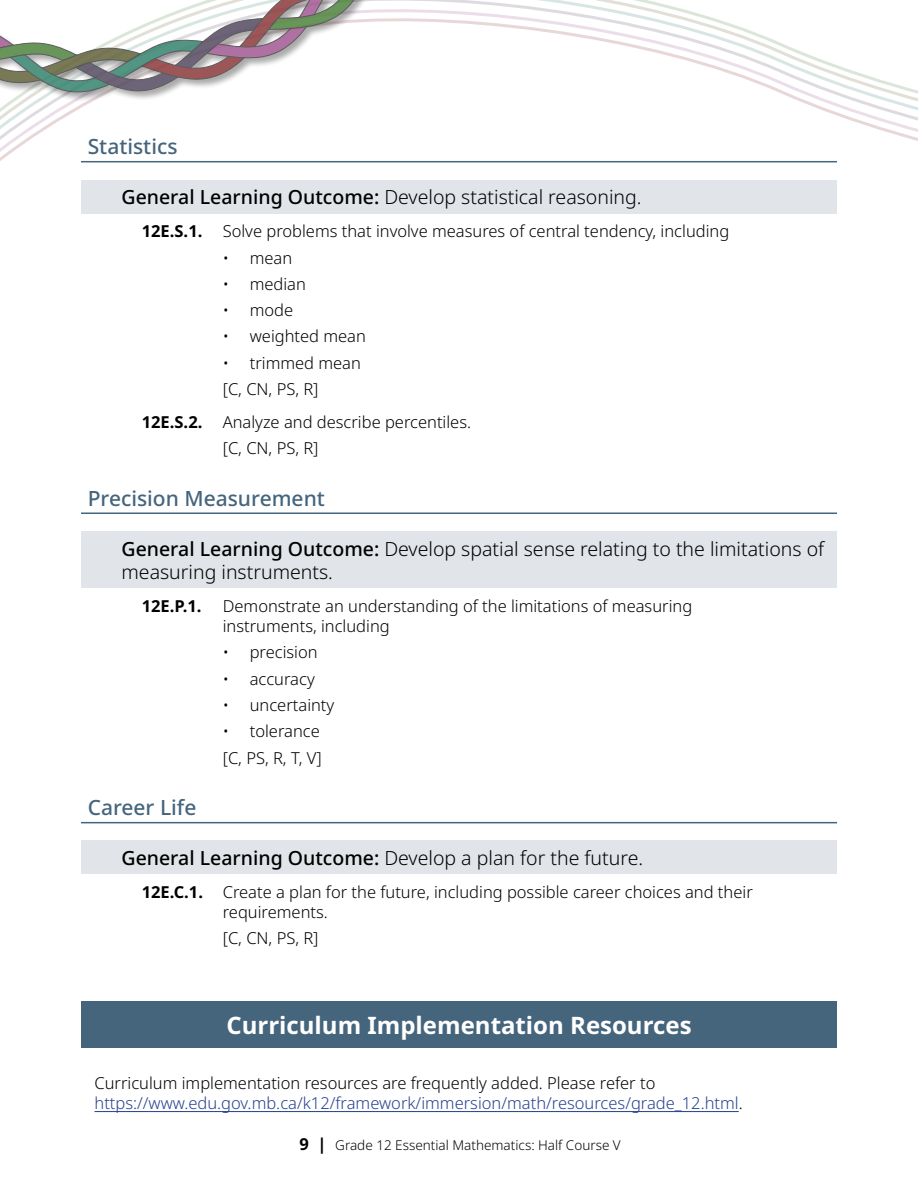
<style>
.page{position:relative;width:918px;height:1188px;background:#fff}
.page>*{position:absolute;margin:0;border:0;box-sizing:border-box;transform-origin:0 0}
.H2_White{font:700 24px "Noto Sans";color:#fff}
.Header_Outcomes{font:500 21px "Noto Sans";color:#45657d}
.GLO{font:300 19.5px/23.4px "Noto Sans";color:#000}
.Learning_Outcome{font:300 16.5px/19.8px "Noto Sans";color:#000}
.Paragraph{font:300 16.5px/19.8px "Noto Sans";color:#25408f}
.Learning_Outcome_End{font:300 16.5px "Noto Sans";color:#000}
.Learning_Outcome-2{font:700 16.5px "Noto Sans";color:#000}
.t1{font:300 13.5px "Noto Sans";color:#000}
.s1{font-weight:500}
.s2{font-weight:700}
.s3{color:#000}
.s4{font-weight:700;font-size:16.5px}
</style>
<div class="page">
<svg style="left:0;top:0;width:918px;height:163px"></svg>
<div style="left:0;top:0;width:515px;height:102px;background:#000;opacity:.4"></div>
<svg style="left:0;top:0;width:407px;height:96px"></svg>
<hr style="left:81px;top:161px;width:756px;height:1px;background:#45657d">
<div style="left:81px;top:180px;width:756px;height:33px;background:#e1e4e8"></div>
<hr style="left:81px;top:512px;width:756px;height:2px;background:#45657d">
<div style="left:81px;top:532px;width:756px;height:56px;background:#e1e4e8"></div>
<hr style="left:81px;top:822px;width:756px;height:1px;background:#45657d">
<div style="left:81px;top:841px;width:756px;height:33px;background:#e1e4e8"></div>
<div style="left:81px;top:1001px;width:756px;height:47px;background:#45657d"></div>
<hr style="left:94px;top:1111px;width:645px;height:1px;background:#25408f">
<h3 class="Header_Outcomes" style="left:88px;top:132px;width:91px">Statistics</h3>
<h4 class="GLO" style="left:122px;top:186px;width:522px"><span class="s1">General Learning Outcome:</span> Develop statistical reasoning.</h4>
<p class="Learning_Outcome" style="left:142px;top:222px;width:589px"><span class="s2">12E.S.1.</span> Solve problems that involve measures of central tendency, including</p>
<p class="Learning_Outcome" style="left:223px;top:248px;width:71px">• mean</p>
<p class="Learning_Outcome" style="left:223px;top:274px;width:85px">• median</p>
<p class="Learning_Outcome" style="left:223px;top:301px;width:72px">• mode</p>
<p class="Learning_Outcome" style="left:223px;top:327px;width:145px">• weighted mean</p>
<p class="Learning_Outcome" style="left:223px;top:353px;width:140px">• trimmed mean</p>
<p class="Learning_Outcome_End" style="left:223px;top:377px;width:97px">[C, CN, PS, R]</p>
<p class="Learning_Outcome" style="left:142px;top:412px;width:331px"><span class="s2">12E.S.2.</span> Analyze and describe percentiles.</p>
<p class="Learning_Outcome_End" style="left:223px;top:437px;width:97px">[C, CN, PS, R]</p>
<h3 class="Header_Outcomes" style="left:88px;top:483px;width:239px">Precision Measurement</h3>
<h4 class="GLO" style="left:122px;top:537px;width:704px"><span class="s1">General Learning Outcome:</span> Develop spatial sense relating to the limitations of measuring instruments.</h4>
<p class="Learning_Outcome-2" style="left:142px;top:595px;width:61px">12E.P.1.</p>
<p class="Learning_Outcome" style="left:223px;top:597px;width:471px">Demonstrate an understanding of the limitations of measuring instruments, including</p>
<p class="Learning_Outcome" style="left:223px;top:643px;width:96px">• precision</p>
<p class="Learning_Outcome" style="left:223px;top:669px;width:93px">• accuracy</p>
<p class="Learning_Outcome" style="left:223px;top:695px;width:113px">• uncertainty</p>
<p class="Learning_Outcome" style="left:223px;top:722px;width:99px">• tolerance</p>
<p class="Learning_Outcome_End" style="left:223px;top:746px;width:100px">[C, PS, R, T, V]</p>
<h3 class="Header_Outcomes" style="left:88px;top:793px;width:110px">Career Life</h3>
<h4 class="GLO" style="left:122px;top:847px;width:523px"><span class="s1">General Learning Outcome:</span> Develop a plan for the future.</h4>
<p class="Learning_Outcome" style="left:223px;top:883px;width:532px;text-indent:-81px"><span class="s2">12E.C.1.</span> Create a plan for the future, including possible career choices and their requirements.</p>
<p class="Learning_Outcome_End" style="left:223px;top:927px;width:97px">[C, CN, PS, R]</p>
<h2 class="H2_White" style="left:226px;top:1008px;width:467px">Curriculum Implementation Resources</h2>
<p class="Paragraph" style="left:94px;top:1073px;width:650px"><span class="s3">Curriculum implementation resources are frequently added. Please refer to </span>https://www.edu.gov.mb.ca/k12/framework/immersion/math/resources/grade_12.html<span class="s3">.</span></p>
<p class="t1" style="left:300px;top:1135px;width:323px"><span class="s4">9 |</span> Grade 12 Essential Mathematics: Half Course V</p>
</div>
